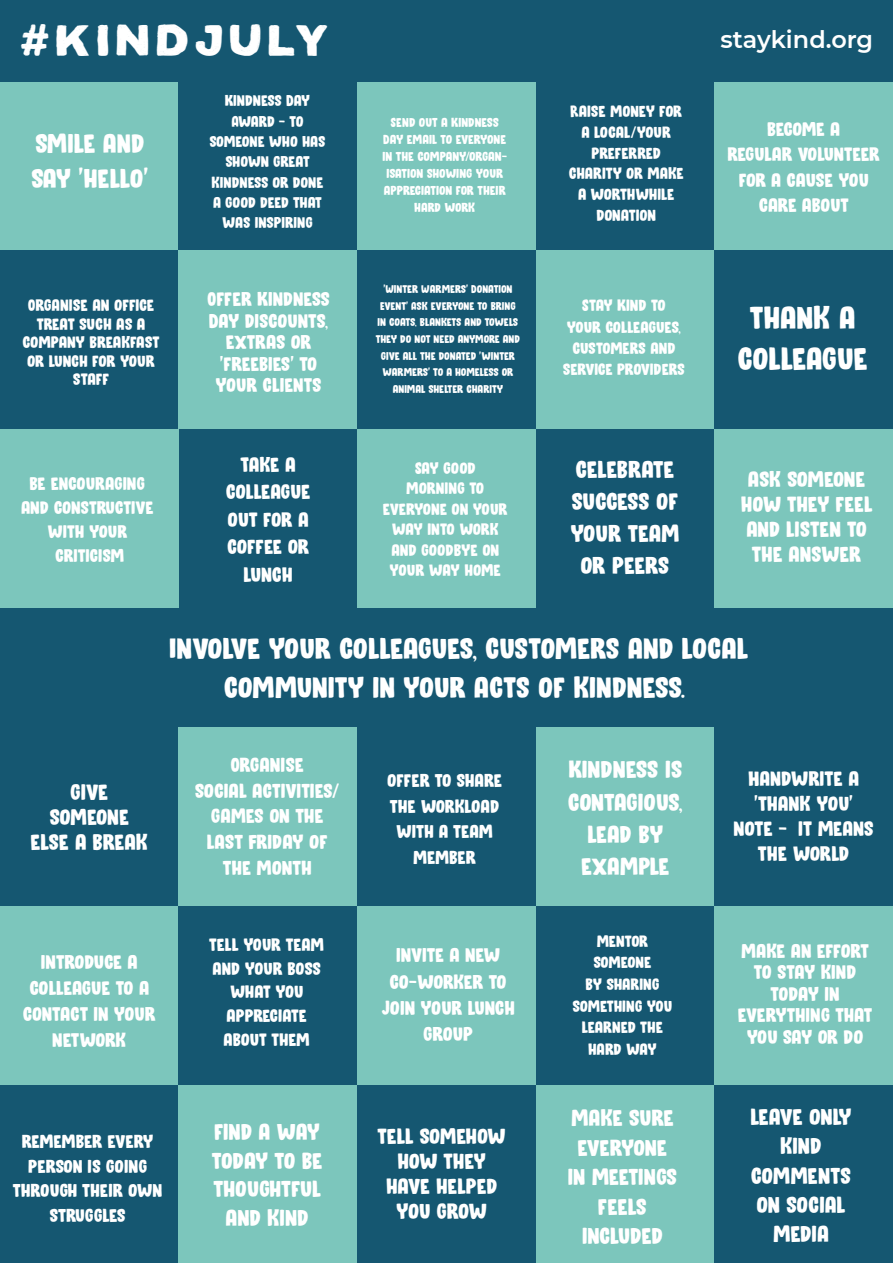
<style>
.page{position:relative;width:893px;height:1263px;background:#fff}
.page>*{position:absolute;margin:0;border:0;box-sizing:border-box;transform-origin:0 0}
.t1{font:34.8px "Acrylic Hand Thick";letter-spacing:.1em;color:#fff}
.t2{font:32.85px/40.7px "Bloomer DEMO";color:#fff;text-align:center}
.t3{font:30.6px/39.3px "Bloomer DEMO";color:#fff;text-align:center}
.t4{font:27.75px/35.7px "Bloomer DEMO";color:#fff}
.t5{font:25.2px/32.4px "Bloomer DEMO";letter-spacing:-.01em;color:#fff;text-align:center}
.t6{font:24.9px/32.1px "Bloomer DEMO";letter-spacing:-.015em;color:#fff;text-align:center}
.t7{font:23.85px/29.4px "Bloomer DEMO";letter-spacing:-.005em;color:#fff;text-align:center}
.t8{font:600 23.85px "Montserrat";color:#fff}
.t9{font:23.1px/24.9px "Bloomer DEMO";letter-spacing:-.01em;color:#fff;text-align:center}
.t10{font:22.65px/24.9px "Bloomer DEMO";color:#fff;text-align:center}
.t11{font:21.45px/25px "Bloomer DEMO";color:#fff;text-align:center}
.t12{font:21.3px/27.5px "Bloomer DEMO";letter-spacing:-.01em;color:#fff;text-align:center}
.t13{font:20.85px/25.8px "Bloomer DEMO";color:#fff;text-align:center}
.t14{font:20.55px/26.4px "Bloomer DEMO";color:#fff;text-align:center}
.t15{font:20.4px/21.5px "Bloomer DEMO";color:#fff;text-align:center}
.t16{font:19.95px/25.5px "Bloomer DEMO";letter-spacing:-.01em;color:#fff;text-align:center}
.t17{font:19.2px/24.8px "Bloomer DEMO";color:#fff;text-align:center}
.t18{font:19.05px/25.5px "Bloomer DEMO";letter-spacing:-.01em;color:#fff;text-align:center}
.t19{font:18.75px/24px "Bloomer DEMO";color:#fff;text-align:center}
.t20{font:18.45px/23.7px "Bloomer DEMO";color:#fff;text-align:center}
.t21{font:17.1px/18.5px "Bloomer DEMO";letter-spacing:-.01em;color:#fff;text-align:center}
.t22{font:16.95px/20.4px "Bloomer DEMO";letter-spacing:-.01em;color:#fff;text-align:center}
.t23{font:16.8px/21.6px "Bloomer DEMO";letter-spacing:-.01em;color:#fff;text-align:center}
.t24{font:16.65px/20.7px "Bloomer DEMO";color:#fff;text-align:center}
.t25{font:16.05px/20.4px "Bloomer DEMO";letter-spacing:-.01em;color:#fff;text-align:center}
.t26{font:13.35px/17px "Bloomer DEMO";color:#fff;text-align:center}
.t27{font:11.55px/16.6px "Bloomer DEMO";color:#fff;text-align:center}
</style>
<div class="page">
<div style="left:0;top:533px;width:893px;height:197px;background:#155771"></div>
<div style="left:179px;top:429px;width:178px;height:179px;background:#155771"></div>
<div style="left:0;top:72px;width:179px;height:179px;background:#7cc6bc"></div>
<div style="left:0;top:1084px;width:179px;height:179px;background:#155771"></div>
<div style="left:0;top:906px;width:179px;height:178px;background:#7cc6bc"></div>
<div style="left:0;top:251px;width:179px;height:178px;background:#155771"></div>
<div style="left:0;top:429px;width:179px;height:179px;background:#7cc6bc"></div>
<div style="left:0;top:727px;width:179px;height:179px;background:#155771"></div>
<div style="left:179px;top:72px;width:178px;height:179px;background:#155771"></div>
<div style="left:179px;top:1084px;width:178px;height:179px;background:#7cc6bc"></div>
<div style="left:179px;top:906px;width:178px;height:178px;background:#155771"></div>
<div style="left:179px;top:251px;width:178px;height:178px;background:#7cc6bc"></div>
<div style="left:179px;top:727px;width:178px;height:179px;background:#7cc6bc"></div>
<div style="left:357px;top:72px;width:179px;height:179px;background:#7cc6bc"></div>
<div style="left:357px;top:1084px;width:179px;height:179px;background:#155771"></div>
<div style="left:357px;top:906px;width:179px;height:178px;background:#7cc6bc"></div>
<div style="left:357px;top:251px;width:179px;height:178px;background:#155771"></div>
<div style="left:357px;top:429px;width:179px;height:179px;background:#7cc6bc"></div>
<div style="left:357px;top:727px;width:179px;height:179px;background:#155771"></div>
<div style="left:536px;top:72px;width:178px;height:179px;background:#155771"></div>
<div style="left:536px;top:1084px;width:178px;height:179px;background:#7cc6bc"></div>
<div style="left:536px;top:906px;width:178px;height:178px;background:#155771"></div>
<div style="left:536px;top:251px;width:178px;height:178px;background:#7cc6bc"></div>
<div style="left:536px;top:429px;width:178px;height:179px;background:#155771"></div>
<div style="left:536px;top:727px;width:178px;height:179px;background:#7cc6bc"></div>
<div style="left:714px;top:72px;width:179px;height:179px;background:#7cc6bc"></div>
<div style="left:714px;top:1084px;width:179px;height:179px;background:#155771"></div>
<div style="left:714px;top:906px;width:179px;height:178px;background:#7cc6bc"></div>
<div style="left:714px;top:251px;width:179px;height:178px;background:#155771"></div>
<div style="left:714px;top:429px;width:179px;height:179px;background:#7cc6bc"></div>
<div style="left:714px;top:727px;width:179px;height:179px;background:#155771"></div>
<div style="left:0;top:0;width:893px;height:81px;background:#155771"></div>
<h1 class="t1" style="left:19px;top:14px;width:313px">#KINDJULY</h1>
<h3 class="t8" style="left:720px;top:23px;width:154px">staykind.org</h3>
<h3 class="t25" style="left:209px;top:90px;width:118px">KINDNESS DAY<br>AWARD - TO<br>SOMEONE WHO HAS<br>SHOWN GREAT<br>KINDNESS OR DONE<br>A GOOD DEED THAT<br>WAS INSPIRING</h3>
<h3 class="t24" style="left:569px;top:101px;width:116px">RAISE MONEY FOR<br>A LOCAL/YOUR<br>PREFERRED<br>CHARITY OR MAKE<br>A WORTHWHILE<br>DONATION</h3>
<p class="t26" style="left:382px;top:114px;width:126px">SEND OUT A KINDNESS<br>DAY EMAIL TO EVERYONE<br>IN THE COMPANY/ORGAN-<br>ISATION SHOWING YOUR<br>APPRECIATION FOR THEIR<br>HARD WORK</p>
<h3 class="t4" style="left:31px;top:125px;width:119px">SMILE AND<br>SAY 'HELLO'</h3>
<h3 class="t16" style="left:727px;top:116px;width:154px">BECOME A<br>REGULAR VOLUNTEER<br>FOR A CAUSE YOU<br>CARE ABOUT</h3>
<p class="t27" style="left:376px;top:280px;width:146px">'WINTER WARMERS' DONATION<br>EVENT' ASK EVERYONE TO BRING<br>IN COATS, BLANKETS AND TOWELS<br>THEY DO NOT NEED ANYMORE AND<br>GIVE ALL THE DONATED 'WINTER<br>WARMERS' TO A HOMELESS OR<br>ANIMAL SHELTER CHARITY</p>
<h3 class="t15" style="left:207px;top:288px;width:125px">OFFER KINDNESS<br>DAY DISCOUNTS,<br>EXTRAS OR 'FREEBIES' TO<br>YOUR CLIENTS</h3>
<h3 class="t21" style="left:23px;top:296px;width:138px">ORGANISE AN OFFICE<br>TREAT SUCH AS A<br>COMPANY BREAKFAST<br>OR LUNCH FOR YOUR<br>STAFF</h3>
<h2 class="t2" style="left:737px;top:297px;width:132px">THANK A<br>COLLEAGUE</h2>
<h3 class="t23" style="left:563px;top:294px;width:124px">STAY KIND TO<br>YOUR COLLEAGUES,<br>CUSTOMERS AND<br>SERVICE PROVIDERS</h3>
<h3 class="t19" style="left:21px;top:471px;width:134px">BE ENCOURAGING<br>AND CONSTRUCTIVE<br>WITH YOUR<br>CRITICISM</h3>
<h3 class="t12" style="left:226px;top:450px;width:86px">TAKE A<br>COLLEAGUE<br>OUT FOR A<br>COFFEE OR<br>LUNCH</h3>
<h3 class="t22" style="left:383px;top:458px;width:126px">SAY GOOD<br>MORNING TO<br>EVERYONE ON YOUR<br>WAY INTO WORK<br>AND GOODBYE ON<br>YOUR WAY HOME</h3>
<h3 class="t6" style="left:570px;top:453px;width:111px">CELEBRATE<br>SUCCESS OF<br>YOUR TEAM<br>OR PEERS</h3>
<h3 class="t10" style="left:741px;top:466px;width:133px">ASK SOMEONE<br>HOW THEY FEEL<br>AND LISTEN TO<br>THE ANSWER</h3>
<h3 class="t3" style="left:169px;top:628px;width:580px">INVOLVE YOUR COLLEAGUES, CUSTOMERS AND LOCAL<br>COMMUNITY IN YOUR ACTS OF KINDNESS.</h3>
<h3 class="t9" style="left:31px;top:779px;width:119px">GIVE<br>SOMEONE<br>ELSE A BREAK</h3>
<h3 class="t13" style="left:195px;top:751px;width:146px">ORGANISE<br>SOCIAL ACTIVITIES/<br>GAMES ON THE<br>LAST FRIDAY OF<br>THE MONTH</h3>
<h3 class="t18" style="left:387px;top:767px;width:117px">OFFER TO SHARE<br>THE WORKLOAD<br>WITH A TEAM<br>MEMBER</h3>
<h3 class="t5" style="left:568px;top:753px;width:116px">KINDNESS IS<br>CONTAGIOUS,<br>LEAD BY<br>EXAMPLE</h3>
<h3 class="t11" style="left:733px;top:765px;width:142px">HANDWRITE A 'THANK YOU'<br>NOTE - IT MEANS<br>THE WORLD</h3>
<h3 class="t15" style="left:23px;top:949px;width:134px;line-height:25.8px">INTRODUCE A<br>COLLEAGUE TO A<br>CONTACT IN YOUR<br>NETWORK</h3>
<h3 class="t17" style="left:13px;top:1128px;width:151px">REMEMBER EVERY<br>PERSON IS GOING<br>THROUGH THEIR OWN<br>STRUGGLES</h3>
<h3 class="t20" style="left:209px;top:932px;width:116px">TELL YOUR TEAM<br>AND YOUR BOSS<br>WHAT YOU<br>APPRECIATE<br>ABOUT THEM</h3>
<h3 class="t7" style="left:212px;top:1117px;width:112px;line-height:28.5px">FIND A WAY<br>TODAY TO BE<br>THOUGHTFUL<br>AND KIND</h3>
<h3 class="t14" style="left:381px;top:942px;width:135px">INVITE A NEW<br>CO-WORKER TO<br>JOIN YOUR LUNCH<br>GROUP</h3>
<h3 class="t10" style="left:378px;top:1124px;width:130px">TELL SOMEHOW<br>HOW THEY<br>HAVE HELPED<br>YOU GROW</h3>
<h3 class="t23" style="left:573px;top:930px;width:101px">MENTOR<br>SOMEONE<br>BY SHARING<br>SOMETHING YOU<br>LEARNED THE<br>HARD WAY</h3>
<h3 class="t7" style="left:568px;top:1103px;width:111px">MAKE SURE<br>EVERYONE<br>IN MEETINGS<br>FEELS<br>INCLUDED</h3>
<h3 class="t15" style="left:738px;top:940px;width:136px">MAKE AN EFFORT<br>TO STAY KIND<br>TODAY IN<br>EVERYTHING THAT<br>YOU SAY OR DO</h3>
<h3 class="t7" style="left:750px;top:1101px;width:103px">LEAVE ONLY<br>KIND<br>COMMENTS<br>ON SOCIAL<br>MEDIA</h3>
</div>
